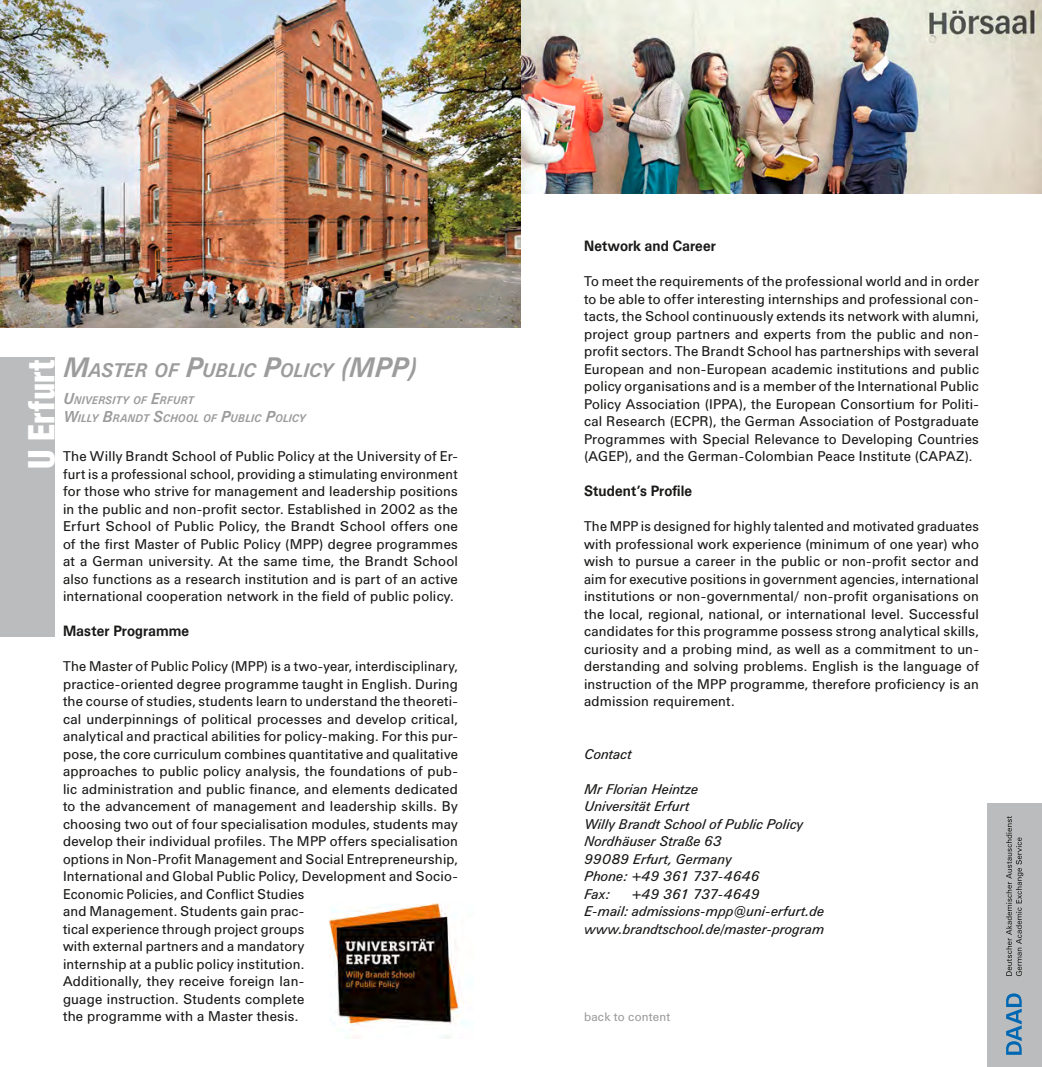
<style>
.page{position:relative;width:1042px;height:1067px;background:#fff}
.page>*{position:absolute;margin:0;border:0;box-sizing:border-box;transform-origin:0 0}
.t1{font:900 condensed 35px "Helvetica LT Std";color:#fff}
.t2{font:italic 700 19.6px "Univers BQ";color:#9c9c9c;scale:.92 1}
.t3{font:700 14.7px "Univers BQ";letter-spacing:.01em;color:#1a1918;scale:.92 1}
.t4{font:14px/17.5px "Univers BQ";letter-spacing:.01em;color:#1a1918;text-align:justify}
.t5{font:italic 14px/17.5px "Univers BQ";letter-spacing:.005em;color:#1a1918}
.t6{font:12.25px "Univers BQ";letter-spacing:.015em;color:#9c9c9c}
.t7{font:italic 700 11.03px/17.5px "Univers BQ";letter-spacing:.02em;color:#9c9c9c;scale:.92 1}
.s1{font-size:28px}
.s2{font-size:15.75px}
</style>
<div class="page">
<img style="left:329px;top:903px;width:136px;height:135px">
<img style="left:0;top:0;width:521px;height:327px">
<img style="left:521px;top:0;width:521px;height:193px">
<div style="left:0;top:357px;width:55px;height:279px;background:#bbbcbd"></div>
<div style="left:987px;top:804px;width:55px;height:263px;background:#bbbcbd"></div>
<svg style="left:1006px;top:816px;width:17px;height:160px"></svg>
<svg style="left:1006px;top:993px;width:15px;height:61px"></svg>
<h2 class="t2" style="left:63px;top:359px;width:386px"><span class="s1">M</span>ASTER OF <span class="s1">P</span>UBLIC <span class="s1">P</span>OLICY <span class="s1">(MPP)</span></h2>
<p class="t7" style="left:63px;top:392px;width:265px"><span class="s2">U</span>NIVERSITY OF <span class="s2">E</span>RFURT<br><span class="s2">W</span>ILLY <span class="s2">B</span>RANDT <span class="s2">S</span>CHOOL OF <span class="s2">P</span>UBLIC <span class="s2">P</span>OLICY</p>
<p class="t4" style="left:63px;top:448px;width:396px">The Willy Brandt School of Public Policy at the University of Er&shy;furt is a professional school, providing a stimulating environment for those who strive for management and leadership positions in the public and non-profit sector. Established in 2002 as the Erfurt School of Public Policy, the Brandt School offers one of the first Master of Public Policy (MPP) degree programmes at a German university. At the same time, the Brandt School also functions as a research institution and is part of an active international cooperation network in the field of public policy.</p>
<p class="t3" style="left:63px;top:622px;width:139px">Master Programme</p>
<p class="t4" style="left:63px;top:658px;width:396px;text-align:left">The Master of Public Policy (MPP) is a two-year, interdisciplinary, practice-oriented degree programme taught in English. During the course of studies, students learn to understand the theoreti&shy;cal underpinnings of political processes and develop critical, analytical and practical abilities for policy-making. For this pur&shy;pose, the core curriculum combines quantitative and qualitative approaches to public policy analysis, the foundations of pub&shy;lic administration and public finance, and elements dedicated to the advancement of management and leadership skills. By choosing two out of four specialisation modules, students may develop their individual profiles. The MPP offers specialisation options in Non-Profit Management and Social Entrepreneurship, International and Global Public Policy, Development and Socio-Economic Policies, and Conflict Studies<br>and Management. Students gain prac-<br>tical experience through project groups<br>with external partners and a mandatory<br>internship at a public policy institution.<br>Additionally, they receive foreign lan-<br>guage instruction. Students complete<br>the programme with a Master thesis.</p>
<h1 class="t1" style="left:20px;top:469px;width:111px;rotate:-90deg">U Erfurt</h1>
<p class="t3" style="left:584px;top:237px;width:145px">Network and Career</p>
<p class="t4" style="left:584px;top:273px;width:396px">To meet the requirements of the professional world and in order to be able to offer interesting internships and professional con&shy;tacts, the School continuously extends its network with alumni, project group partners and experts from the public and non&shy;profit sectors. The Brandt School has partnerships with several European and non-European academic institutions and public policy organisations and is a member of the International Public Policy Association (IPPA), the European Consortium for Politi&shy;cal Research (ECPR), the German Association of Postgraduate Programmes with Special Relevance to Developing Countries (AGEP), and the German-Colombian Peace Institute (CAPAZ).</p>
<p class="t3" style="left:584px;top:482px;width:119px">Student’s Profile</p>
<p class="t4" style="left:584px;top:518px;width:396px">The MPP is designed for highly talented and motivated graduates with professional work experience (minimum of one year) who wish to pursue a career in the public or non-profit sector and aim for executive positions in government agencies, international institutions or non-governmental/ non-profit organisations on the local, regional, national, or international level. Successful candidates for this programme possess strong analytical skills, curiosity and a probing mind, as well as a commitment to un&shy;derstanding and solving problems. English is the language of instruction of the MPP programme, therefore proficiency is an admission requirement.</p>
<p class="t5" style="left:584px;top:745px;width:49px">Contact</p>
<p class="t5" style="left:584px;top:780px;width:220px">Mr Florian Heintze<br>Universität Erfurt<br>Willy Brandt School of Public Policy<br>Nordhäuser Straße 63<br>99089 Erfurt, Germany<br>Phone: +49 361 737-4646<br>Fax:</p>
<p class="t5" style="left:584px;top:885px;width:241px;text-indent:47px">+49 361 737-4649<br>E-mail: admissions-mpp@uni-erfurt.de www.brandtschool.de/master-program</p>
<p class="t6" style="left:584px;top:1009px;width:88px">back to content</p>
</div>
